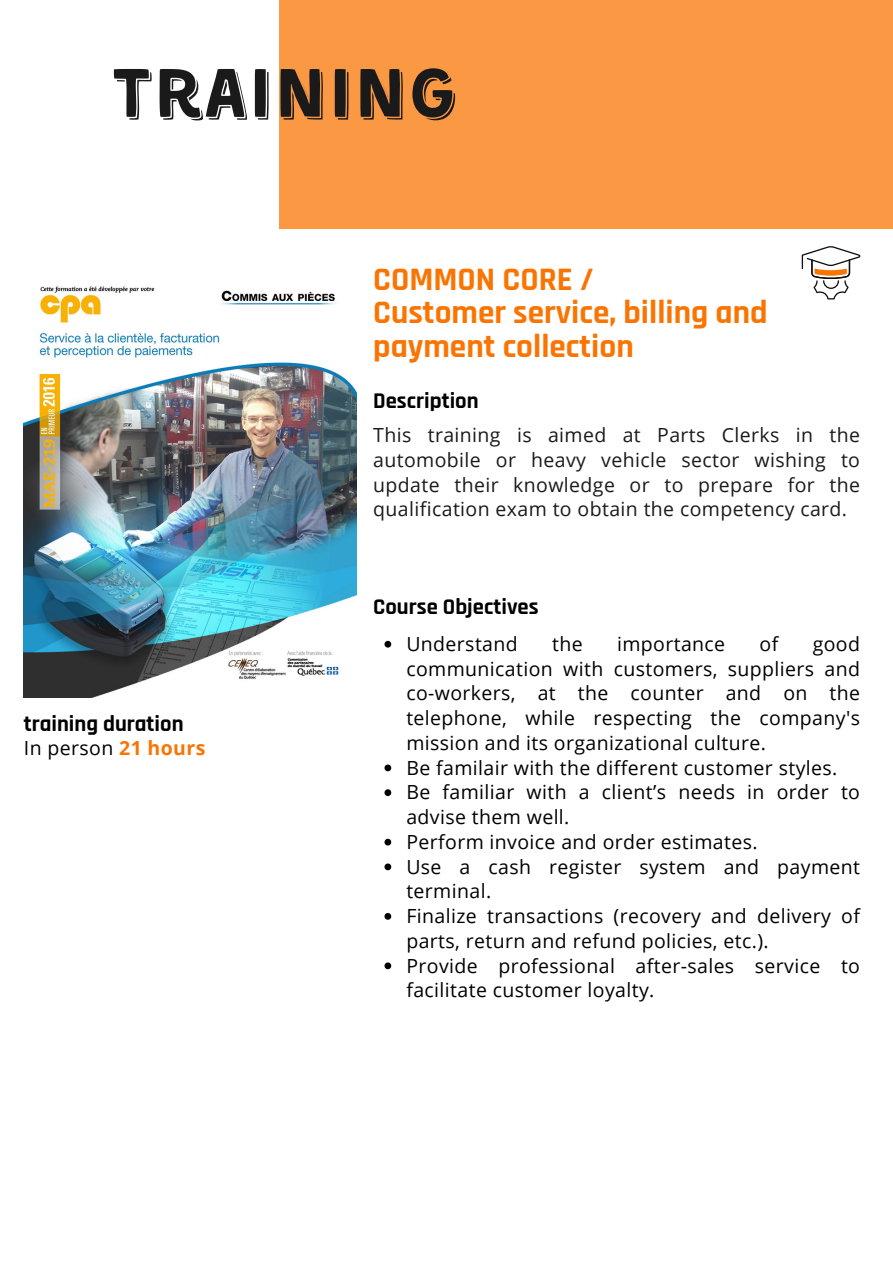
<style>
.page{position:relative;width:893px;height:1264px;background:#fff}
.page>*{position:absolute;margin:0;border:0;box-sizing:border-box;transform-origin:0 0}
.t1{font:70.65px "Kent 4 F Shadowed";letter-spacing:.035em;color:#1a1a1a}
.t2{font:700 33.15px/33.8px "Rajdhani";color:#fa7401}
.t3{font:700 22.65px "Rajdhani";color:#000}
.t4{font:19.5px/24.8px "Open Sans";letter-spacing:.02em;color:#000}
.t5{font:19.5px/24.8px "Open Sans";letter-spacing:.02em;color:#1a1a1a;text-align:justify}
.s1{font-weight:700;color:#fa7401}
</style>
<div class="page">
<div style="left:279px;top:0;width:613px;height:229px;background:#fb9843"></div>
<svg style="left:801px;top:246px;width:59px;height:53px"></svg>
<img style="left:24px;top:286px;width:333px;height:411px">
<svg style="left:384px;top:641px;width:7px;height:6px"></svg>
<svg style="left:384px;top:764px;width:7px;height:7px"></svg>
<svg style="left:384px;top:789px;width:7px;height:7px"></svg>
<svg style="left:384px;top:838px;width:7px;height:7px"></svg>
<svg style="left:384px;top:863px;width:7px;height:7px"></svg>
<svg style="left:384px;top:913px;width:7px;height:6px"></svg>
<svg style="left:384px;top:962px;width:7px;height:7px"></svg>
<p class="t1" style="left:112px;top:64px;width:346px">TRAINING</p>
<p class="t2" style="left:373px;top:263px;width:222px">COMMON CORE /</p>
<p class="t2" style="left:373px;top:297px;width:396px">Customer service, billing and payment collection</p>
<p class="t3" style="left:373px;top:387px;width:107px">Description</p>
<p class="t5" style="left:373px;top:422px;width:488px">This training is aimed at Parts Clerks in the automobile or heavy vehicle sector wishing to update their knowledge or to prepare for the qualification exam to obtain the competency card.</p>
<p class="t3" style="left:24px;top:709px;width:161px">training duration</p>
<p class="t4" style="left:24px;top:735px;width:183px">In person <span class="s1">21 hours</span></p>
<p class="t3" style="left:373px;top:592px;width:167px">Course Objectives</p>
<p class="t4" style="left:406px;top:631px;width:113px">Understand</p>
<p class="t4" style="left:552px;top:631px;width:32px">the</p>
<p class="t4" style="left:617px;top:631px;width:110px">importance</p>
<p class="t4" style="left:759px;top:631px;width:20px">of</p>
<p class="t4" style="left:406px;top:631px;width:455px;text-align:justify;text-indent:406px">good communication with customers, suppliers and co-workers, at the counter and on the telephone, while respecting the company's mission and its organizational culture.</p>
<p class="t4" style="left:406px;top:754px;width:432px">Be familair with the different customer styles.</p>
<p class="t4" style="left:406px;top:779px;width:455px">Be familiar with a client’s needs in order to advise them well.</p>
<p class="t4" style="left:406px;top:829px;width:352px">Perform invoice and order estimates.</p>
<p class="t4" style="left:406px;top:853px;width:455px">Use a cash register system and payment terminal.</p>
<p class="t4" style="left:406px;top:903px;width:455px">Finalize transactions (recovery and delivery of parts, return and refund policies, etc.).</p>
<p class="t4" style="left:406px;top:952px;width:455px">Provide professional after-sales service to facilitate customer loyalty.</p>
</div>
